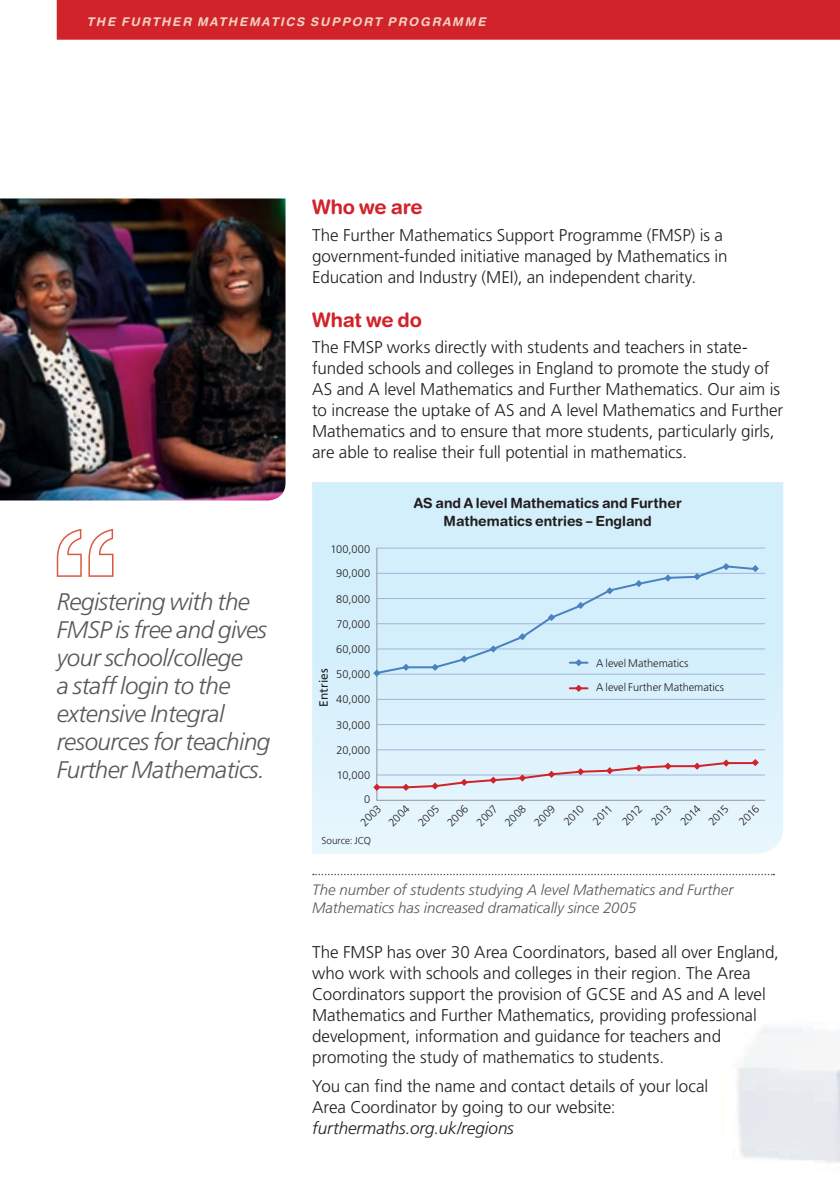
<style>
.page{position:relative;width:840px;height:1191px;background:#fff}
.page>*{position:absolute;margin:0;border:0;box-sizing:border-box;transform-origin:0 0}
.t1{font:italic 300 24px/28px "Frutiger";letter-spacing:-.02em;color:#57585a}
.t2{font:700 20px "Helvetica Rounded";letter-spacing:-.01em;color:#d1232a}
.t3{font:300 17px/21px "Frutiger";letter-spacing:-.005em;color:#231f20}
.t4{font:italic 300 17px "Frutiger";letter-spacing:-.005em;color:#231f20}
.t5{font:italic 300 15px/18px "Frutiger";color:#57585a}
.t6{font:700 14px/18px "Helvetica Rounded";color:#231f20;text-align:center}
.t7{font:italic 700 12px "Helvetica Rounded";letter-spacing:.15em;color:#f4d0c1}
.t8{font:12px "Frutiger";letter-spacing:.01em;color:#231f20}
.t9{font:300 11px/20px "Frutiger";color:#231f20}
.t10{font:300 10px "Frutiger";letter-spacing:-.005em;color:#231f20}
</style>
<div class="page">
<div style="left:57px;top:0;width:782px;height:40px;background:#d1232a"></div>
<div style="left:88px;top:18px;width:398px;height:9px;background:#d1232a"></div>
<svg style="left:312px;top:482px;width:470px;height:371px;background:#dbf1fc"></svg>
<img style="left:723px;top:873px;width:116px;height:290px">
<img style="left:0;top:198px;width:285px;height:302px">
<svg style="left:313px;top:873px;width:461px;height:2px"></svg>
<svg style="left:57px;top:529px;width:56px;height:48px"></svg>
<svg style="left:375px;top:547px;width:390px;height:254px;background:#d2ebf9"></svg>
<svg style="left:373px;top:669px;width:7px;height:8px"></svg>
<svg style="left:373px;top:759px;width:385px;height:32px;background:#dde1eb"></svg>
<p class="t7" style="left:86px;top:15px;width:400px">THE FURTHER MATHEMATICS SUPPORT PROGRAMME</p>
<p class="t2" style="left:312px;top:195px;width:112px">Who we are</p>
<p class="t3" style="left:312px;top:224px;width:417px">The Further Mathematics Support Programme (FMSP) is a government-funded initiative managed by Mathematics in<br>Education and Industry (MEI), an independent charity.</p>
<p class="t2" style="left:312px;top:307px;width:111px">What we do</p>
<p class="t3" style="left:312px;top:337px;width:472px">The FMSP works directly with students and teachers in state&shy;funded schools and colleges in England to promote the study of AS and A level Mathematics and Further Mathematics. Our aim is to increase the uptake of AS and A level Mathematics and Further Mathematics and to ensure that more students, particularly girls, are able to realise their full potential in mathematics.</p>
<h1 class="t1" style="left:57px;top:587px;width:215px">Registering with the<br>FMSP is free and gives your school/college<br>a staff login to the extensive Integral resources for teaching<br>Further Mathematics.</h1>
<p class="t9" style="left:330px;top:539px;width:41px">100,000</p>
<p class="t9" style="left:336px;top:563px;width:36px">90,000</p>
<p class="t6" style="left:413px;top:493px;width:269px">AS and A level Mathematics and Further<br>Mathematics entries – England</p>
<p class="t8" style="left:316px;top:707px;width:40px;rotate:-90deg">Entries</p>
<p class="t9" style="left:336px;top:589px;width:36px">80,000</p>
<p class="t9" style="left:336px;top:614px;width:35px">70,000</p>
<p class="t9" style="left:336px;top:639px;width:36px">60,000</p>
<p class="t9" style="left:336px;top:664px;width:35px">50,000</p>
<p class="t9" style="left:336px;top:689px;width:36px">40,000</p>
<p class="t9" style="left:336px;top:715px;width:36px">30,000</p>
<p class="t9" style="left:336px;top:740px;width:35px">20,000</p>
<p class="t9" style="left:336px;top:765px;width:35px">10,000</p>
<p class="t9" style="left:364px;top:789px;width:8px">0</p>
<p class="t9" style="left:596px;top:651px;width:129px;line-height:24.2px">A level Mathematics<br>A level Further Mathematics</p>
<p class="t9" style="left:499px;top:817px;width:26px;rotate:-45deg">2008</p>
<p class="t9" style="left:529px;top:817px;width:26px;rotate:-45deg">2009</p>
<p class="t9" style="left:558px;top:816px;width:25px;rotate:-45deg">2010</p>
<p class="t9" style="left:587px;top:815px;width:24px;rotate:-45deg">2011</p>
<p class="t9" style="left:616px;top:816px;width:25px;rotate:-45deg">2012</p>
<p class="t9" style="left:645px;top:816px;width:25px;rotate:-45deg">2013</p>
<p class="t9" style="left:675px;top:816px;width:25px;rotate:-45deg">2014</p>
<p class="t9" style="left:703px;top:816px;width:25px;rotate:-45deg">2015</p>
<p class="t9" style="left:733px;top:816px;width:25px;rotate:-45deg">2016</p>
<p class="t9" style="left:369px;top:803px;width:26px;text-indent:-20px;rotate:-45deg">2003<br>2004</p>
<p class="t9" style="left:412px;top:817px;width:26px;rotate:-45deg">2005</p>
<p class="t9" style="left:441px;top:817px;width:26px;rotate:-45deg">2006</p>
<p class="t9" style="left:471px;top:816px;width:26px;rotate:-45deg">2007</p>
<p class="t10" style="left:321px;top:834px;width:51px">Source: JCQ</p>
<p class="t5" style="left:312px;top:881px;width:422px">The number of students studying A level Mathematics and Further<br>Mathematics has increased dramatically since 2005</p>
<p class="t3" style="left:312px;top:941px;width:468px">The FMSP has over 30 Area Coordinators, based all over England, who work with schools and colleges in their region. The Area Coordinators support the provision of GCSE and AS and A level Mathematics and Further Mathematics, providing professional development, information and guidance for teachers and promoting the study of mathematics to students.</p>
<p class="t3" style="left:312px;top:1075px;width:397px">You can find the name and contact details of your local<br>Area Coordinator by going to our website:</p>
<p class="t4" style="left:312px;top:1118px;width:203px">furthermaths.org.uk/regions</p>
</div>
